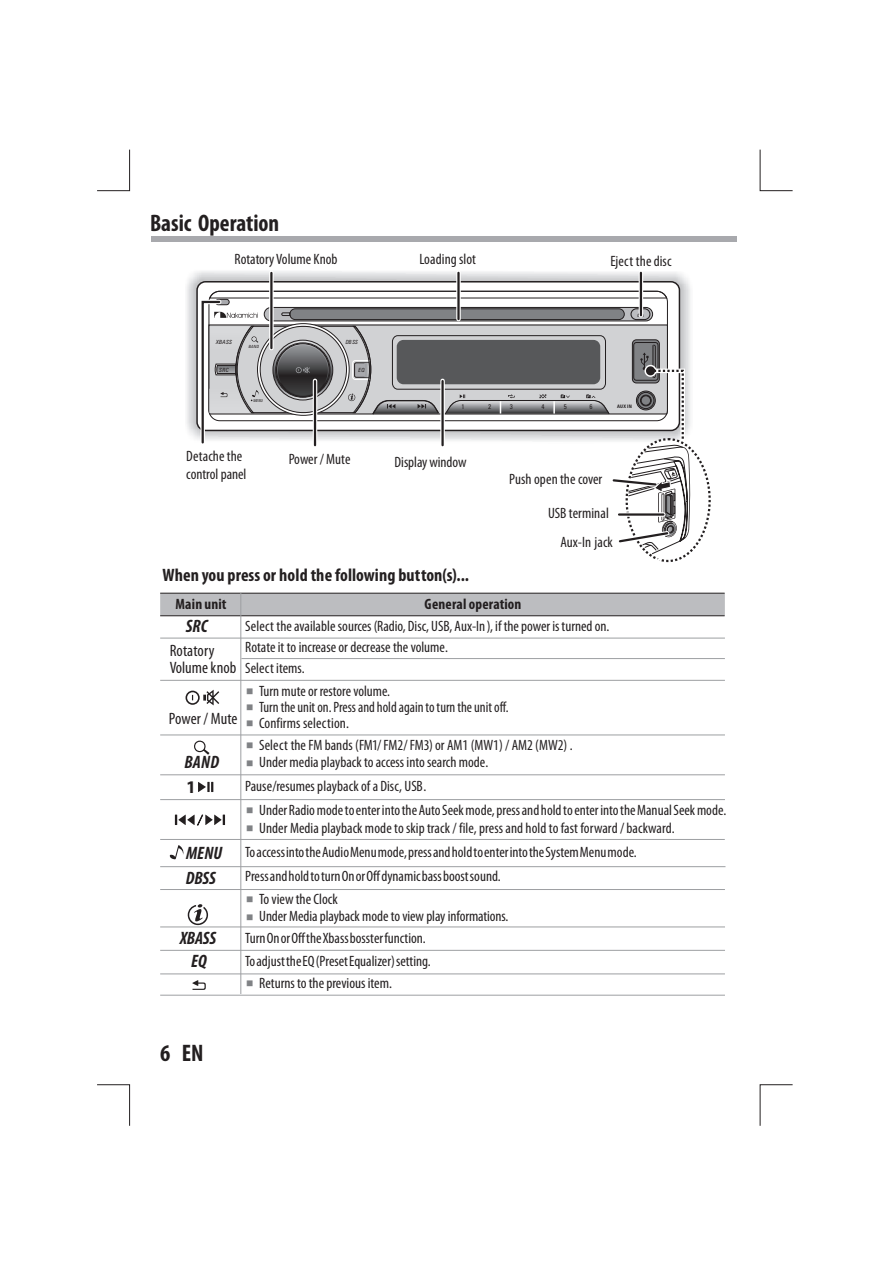
<style>
.page{position:relative;width:893px;height:1263px;background:#fff}
.page>*{position:absolute;margin:0;border:0;box-sizing:border-box;transform-origin:0 0}
.t1{font:700 condensed 24px "Myriad Pro";color:#231f20}
.t2{font:700 condensed 18px "Myriad Pro";color:#231f20}
.t3{font:italic 700 condensed 18px/23.4px "Myriad Pro";color:#231f20;text-align:center}
.t4{font:700 17.85px "Myriad Pro";color:#231f20}
.t5{font:condensed 16.5px/16.6px "Myriad Pro";color:#231f20}
.t6{font:condensed 15px/17.7px "Myriad Pro";color:#231f20}
.t7{font:700 condensed 15px "Myriad Pro";letter-spacing:.01em;color:#231f20}
.t8{font:7.5px/16.5px "Gulim";color:#808285}
.t9{font:condensed 6.6px "Zurich BT";color:#231f20}
.t10{font:italic condensed 5.7px "Zurich BT";letter-spacing:.05em;color:#231f20}
.t11{font:italic condensed 5.7px "Zurich BT";letter-spacing:.05em;color:#231f20;scale:.95 1}
.t12{font:700 condensed 4.8px "Zurich BT";color:#231f20}
.t13{font:italic condensed 4.35px "Zurich BT";color:#231f20}
.t14{font:italic condensed 4.05px "Zurich BT";color:#231f20;scale:.94 1}
.s1{font-family:"Gulim";font-stretch:normal;font-size:7.5px;color:#808285}
</style>
<div class="page">
<svg style="left:97px;top:149px;width:33px;height:42px"></svg>
<svg style="left:759px;top:149px;width:34px;height:42px"></svg>
<svg style="left:97px;top:1084px;width:33px;height:42px"></svg>
<svg style="left:759px;top:1084px;width:34px;height:42px"></svg>
<img style="left:186px;top:271px;width:505px;height:168px">
<div style="left:196px;top:281px;width:484px;height:150px;background:#fff;border:1px solid #231f20;border-radius:8px"></div>
<svg style="left:269px;top:273px;width:5px;height:18px"></svg>
<hr style="left:270px;top:273px;width:3px;height:75px;background:#231f20">
<svg style="left:639px;top:273px;width:4px;height:18px"></svg>
<hr style="left:640px;top:273px;width:2px;height:42px;background:#231f20">
<svg style="left:456px;top:273px;width:5px;height:18px"></svg>
<hr style="left:457px;top:273px;width:3px;height:46px;background:#231f20">
<div style="left:160px;top:594px;width:565px;height:21px;background:#bcbdc0"></div>
<hr style="left:160px;top:593px;width:565px;height:1px;background:#231f20">
<hr style="left:160px;top:615px;width:565px;height:1px;background:#231f20">
<hr style="left:240px;top:593px;width:1px;height:401px;background:#9d9fa2">
<hr style="left:160px;top:638px;width:565px;height:1px;background:#9d9fa2">
<hr style="left:241px;top:658px;width:484px;height:1px;background:#9d9fa2">
<hr style="left:160px;top:680px;width:565px;height:1px;background:#9d9fa2">
<hr style="left:160px;top:735px;width:565px;height:1px;background:#9d9fa2">
<hr style="left:160px;top:774px;width:565px;height:1px;background:#9d9fa2">
<hr style="left:160px;top:799px;width:565px;height:1px;background:#9d9fa2">
<hr style="left:160px;top:839px;width:565px;height:1px;background:#9d9fa2">
<hr style="left:160px;top:866px;width:565px;height:1px;background:#9d9fa2">
<hr style="left:160px;top:889px;width:565px;height:1px;background:#9d9fa2">
<hr style="left:160px;top:926px;width:565px;height:1px;background:#9d9fa2">
<hr style="left:160px;top:950px;width:565px;height:1px;background:#9d9fa2">
<hr style="left:160px;top:973px;width:565px;height:1px;background:#9d9fa2">
<hr style="left:160px;top:995px;width:565px;height:1px;background:#9d9fa2">
<svg style="left:186px;top:690px;width:33px;height:15px"></svg>
<svg style="left:194px;top:740px;width:16px;height:15px"></svg>
<svg style="left:198px;top:782px;width:15px;height:10px"></svg>
<svg style="left:175px;top:814px;width:50px;height:12px"></svg>
<svg style="left:169px;top:845px;width:15px;height:15px"></svg>
<svg style="left:188px;top:904px;width:20px;height:21px"></svg>
<svg style="left:192px;top:980px;width:14px;height:10px"></svg>
<div style="left:151px;top:236px;width:586px;height:6px;background:#a8a9ad"></div>
<div style="left:626px;top:438px;width:85px;height:124px;background:#fff;border:2px dashed #231f20;border-radius:50%"></div>
<svg style="left:198px;top:291px;width:492px;height:272px"></svg>
<h1 class="t1" style="left:150px;top:213px;width:131px">Basic Operation</h1>
<p class="t6" style="left:235px;top:252px;width:104px">Rotatory Volume Knob</p>
<p class="t6" style="left:419px;top:251px;width:58px">Loading slot</p>
<p class="t6" style="left:610px;top:253px;width:63px">Eject the disc</p>
<p class="t10" style="left:216px;top:339px;width:18px">XBASS</p>
<p class="t13" style="left:249px;top:345px;width:12px">BAND</p>
<p class="t11" style="left:346px;top:340px;width:14px">DBSS</p>
<p class="t10" style="left:219px;top:367px;width:11px">SRC</p>
<p class="t10" style="left:358px;top:367px;width:8px">EQ</p>
<p class="t14" style="left:253px;top:399px;width:12px">MENU</p>
<p class="t9" style="left:461px;top:403px;width:5px">1</p>
<p class="t9" style="left:488px;top:403px;width:5px">2</p>
<p class="t9" style="left:510px;top:403px;width:5px">3</p>
<p class="t9" style="left:541px;top:403px;width:5px">4</p>
<p class="t9" style="left:564px;top:403px;width:5px">5</p>
<p class="t9" style="left:589px;top:403px;width:5px">6</p>
<p class="t12" style="left:617px;top:404px;width:16px">AUX IN</p>
<p class="t6" style="left:186px;top:448px;width:62px">Detache the control panel</p>
<p class="t6" style="left:289px;top:451px;width:63px">Power / Mute</p>
<p class="t6" style="left:395px;top:454px;width:73px">Display window</p>
<p class="t6" style="left:509px;top:471px;width:94px">Push open the cover</p>
<p class="t6" style="left:548px;top:499px;width:66px;line-height:28.8px;text-align:right">USB terminal<br>Aux-In jack</p>
<p class="t2" style="left:162px;top:567px;width:308px">When you press or hold the following button(s)...</p>
<p class="t7" style="left:176px;top:598px;width:52px">Main unit</p>
<p class="t7" style="left:425px;top:598px;width:98px">General operation</p>
<p class="t3" style="left:186px;top:616px;width:24px">SRC</p>
<p class="t6" style="left:245px;top:619px;width:366px">Select the available sources (Radio, Disc, USB, Aux-In ), if the power is turned on.</p>
<p class="t5" style="left:170px;top:644px;width:68px">Rotatory<br>Volume knob</p>
<p class="t6" style="left:245px;top:638px;width:204px;line-height:20.5px">Rotate it to increase or decrease the volume.<br>Select items.</p>
<p class="t5" style="left:169px;top:711px;width:70px">Power / Mute</p>
<p class="t6" style="left:259px;top:715px;width:91px">Confirms selection.</p>
<p class="t3" style="left:185px;top:752px;width:36px">BAND</p>
<p class="t6" style="left:259px;top:684px;width:251px;line-height:15.9px">Turn mute or restore volume.<br>Turn theuniton. Pressand holdagain toturn theunitoff.</p>
<p class="t8" style="left:246px;top:683px;width:8px">■</p>
<p class="t8" style="left:246px;top:699px;width:8px">■ ■</p>
<p class="t6" style="left:246px;top:738px;width:328px"><span class="s1">■</span> Select the FM bands (FM1/ FM2/ FM3) or AM1 (MW1) / AM2 (MW2) .</p>
<p class="t6" style="left:245px;top:752px;width:245px;line-height:23.5px"><span class="s1">■</span> Under media playback to access into search mode.<br>Pause/resumes playback of a Disc, USB.</p>
<p class="t6" style="left:246px;top:802px;width:481px"><span class="s1">■</span> Under Radio mode to enter into the Auto Seek mode, press and hold to enter into the Manual Seek mode.</p>
<p class="t6" style="left:246px;top:820px;width:430px"><span class="s1">■</span> Under Media playback mode to skip track / file, press and hold to fast forward / backward.</p>
<p class="t4" style="left:186px;top:780px;width:11px">1</p>
<p class="t3" style="left:186px;top:843px;width:38px">MENU</p>
<p class="t6" style="left:245px;top:840px;width:393px;line-height:24.6px">To access into the Audio Menu mode, press and hold to enter into the System Menu mode.<br>Press and hold to turn On or Off dynamic bass boost sound.</p>
<p class="t3" style="left:186px;top:868px;width:32px">DBSS</p>
<p class="t6" style="left:259px;top:891px;width:80px">To viewthe Clock</p>
<p class="t8" style="left:246px;top:891px;width:8px">■</p>
<p class="t3" style="left:180px;top:928px;width:38px">XBASS<br>EQ</p>
<h1 class="t1" style="left:160px;top:1043px;width:45px">6 EN</h1>
<p class="t6" style="left:259px;top:909px;width:251px">Under Media playback mode to view play informations.</p>
<p class="t8" style="left:246px;top:909px;width:8px">■</p>
<p class="t6" style="left:245px;top:927px;width:187px;line-height:23.4px">Turn On or Off the Xbass bosster function.<br>To adjust the EQ (Preset Equalizer) setting.</p>
<p class="t6" style="left:259px;top:975px;width:134px">Returns to the previous item.</p>
<p class="t8" style="left:246px;top:975px;width:8px">■</p>
</div>
